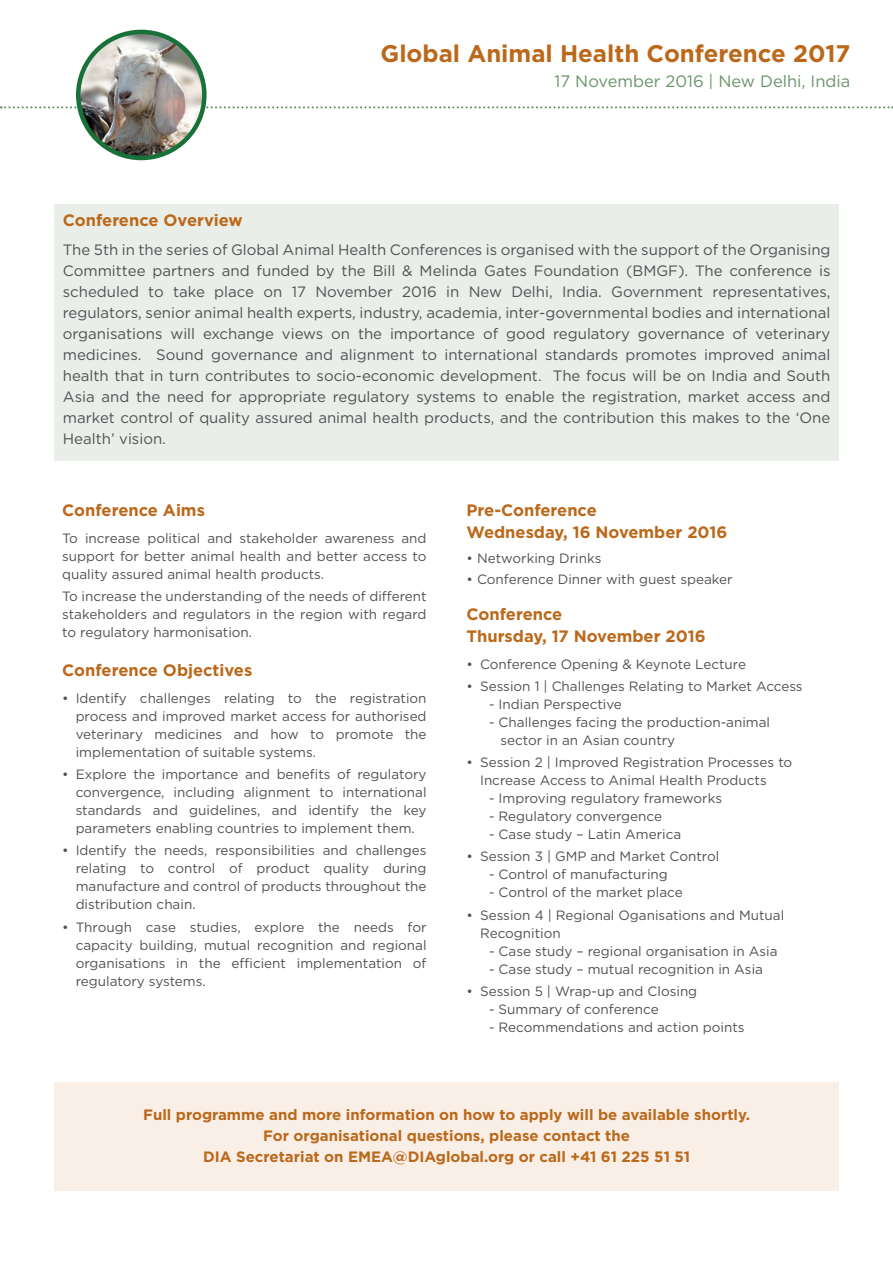
<style>
.page{position:relative;width:893px;height:1263px;background:#fff}
.page>*{position:absolute;margin:0;border:0;box-sizing:border-box;transform-origin:0 0}
.t1{font:700 24px "Gotham";color:#bb681a}
.t2{font:700 16.5px/21.6px "Gotham";color:#bb681a}
.t3{font:16.5px "Gotham";color:#699368}
.t4{font:15px/21px "Gotham";color:#515156;text-align:justify}
.t5{font:700 15px/21px "Gotham";color:#bb681a;text-align:center}
.t6{font:13.5px/18px "Gotham";color:#515156;text-align:justify}
</style>
<div class="page">
<svg style="left:1px;top:106px;width:892px;height:2px"></svg>
<img style="left:78px;top:32px;width:126px;height:126px;border-radius:63px">
<div style="left:76px;top:30px;width:131px;height:130px;border:4px solid #187139;border-radius:50%"></div>
<div style="left:54px;top:204px;width:785px;height:256px;background:#eaeee8"></div>
<div style="left:54px;top:1082px;width:785px;height:109px;background:#f9efe7"></div>
<h1 class="t1" style="left:380px;top:37px;width:471px">Global Animal Health Conference 2017</h1>
<p class="t3" style="left:555px;top:71px;width:297px">17 November 2016 | New Delhi, India</p>
<p class="t2" style="left:63px;top:209px;width:182px">Conference Overview</p>
<p class="t4" style="left:63px;top:239px;width:769px">The 5th in the series of Global Animal Health Conferences is organised with the support of the Organising Committee partners and funded by the Bill &amp; Melinda Gates Foundation (BMGF). The conference is scheduled to take place on 17 November 2016 in New Delhi, India. Government representatives, regulators, senior animal health experts, industry, academia, inter-governmental bodies and international organisations will exchange views on the importance of good regulatory governance of veterinary medicines. Sound governance and alignment to international standards promotes improved animal health that in turn contributes to socio-economic development. The focus will be on India and South Asia and the need for appropriate regulatory systems to enable the registration, market access and market control of quality assured animal health products, and the contribution this makes to the ‘One Health’ vision.</p>
<p class="t2" style="left:62px;top:500px;width:144px">Conference Aims</p>
<p class="t6" style="left:62px;top:529px;width:366px">To increase political and stakeholder awareness and support for better animal health and better access to quality assured animal health products.</p>
<p class="t6" style="left:62px;top:587px;width:366px">To increase the understanding of the needs of different stakeholders and regulators in the region with regard to regulatory harmonisation.</p>
<p class="t2" style="left:62px;top:660px;width:192px">Conference Objectives</p>
<p class="t6" style="left:76px;top:689px;width:352px;text-indent:-14px">• Identify challenges relating to the registration process and improved market access for authorised veterinary medicines and how to promote the implementation of suitable systems.</p>
<p class="t6" style="left:76px;top:765px;width:352px;text-indent:-14px">• Explore the importance and benefits of regulatory convergence, including alignment to international standards and guidelines, and identify the key parameters enabling countries to implement them.</p>
<p class="t6" style="left:76px;top:841px;width:352px;text-indent:-14px">• Identify the needs, responsibilities and challenges relating to control of product quality during manufacture and control of products throughout the distribution chain.</p>
<p class="t6" style="left:76px;top:917px;width:352px;text-indent:-14px">• Through case studies, explore the needs for capacity building, mutual recognition and regional organisations in the efficient implementation of regulatory systems.</p>
<p class="t2" style="left:467px;top:500px;width:262px">Pre-Conference<br>Wednesday, 16 November 2016</p>
<p class="t6" style="left:467px;top:549px;width:136px">• Networking Drinks</p>
<p class="t6" style="left:467px;top:570px;width:268px">• Conference Dinner with guest speaker</p>
<p class="t2" style="left:467px;top:604px;width:241px">Conference<br>Thursday, 17 November 2016</p>
<p class="t6" style="left:467px;top:654px;width:281px">• Conference Opening &amp; Keynote Lecture</p>
<p class="t6" style="left:467px;top:677px;width:338px">• Session 1 | Challenges Relating to Market Access</p>
<p class="t6" style="left:489px;top:695px;width:134px">- Indian Perspective</p>
<p class="t6" style="left:500px;top:713px;width:271px;text-indent:-11px">- Challenges facing the production-animal sector in an Asian country</p>
<p class="t6" style="left:480px;top:753px;width:314px;text-indent:-14px">• Session 2 | Improved Registration Processes to<br>Increase Access to Animal Health Products</p>
<p class="t6" style="left:489px;top:789px;width:235px">- Improving regulatory frameworks</p>
<p class="t6" style="left:489px;top:807px;width:174px">- Regulatory convergence</p>
<p class="t6" style="left:489px;top:825px;width:194px">- Case study – Latin America</p>
<p class="t6" style="left:467px;top:847px;width:254px">• Session 3 | GMP and Market Control</p>
<p class="t6" style="left:489px;top:865px;width:180px">- Control of manufacturing</p>
<p class="t6" style="left:489px;top:883px;width:195px">- Control of the market place</p>
<p class="t6" style="left:480px;top:905px;width:306px;text-indent:-14px">• Session 4 | Regional Oganisations and Mutual<br>Recognition</p>
<p class="t6" style="left:489px;top:941px;width:290px">- Case study – regional organisation in Asia</p>
<p class="t6" style="left:489px;top:959px;width:275px">- Case study – mutual recognition in Asia</p>
<p class="t6" style="left:467px;top:982px;width:232px">• Session 5 | Wrap-up and Closing</p>
<p class="t6" style="left:489px;top:1000px;width:171px">- Summary of conference</p>
<p class="t6" style="left:489px;top:1018px;width:257px">- Recommendations and action points</p>
<p class="t5" style="left:143px;top:1104px;width:608px">Full programme and more information on how to apply will be available shortly.<br>For organisational questions, please contact the<br>DIA Secretariat on EMEA@DIAglobal.org or call +41 61 225 51 51</p>
</div>
